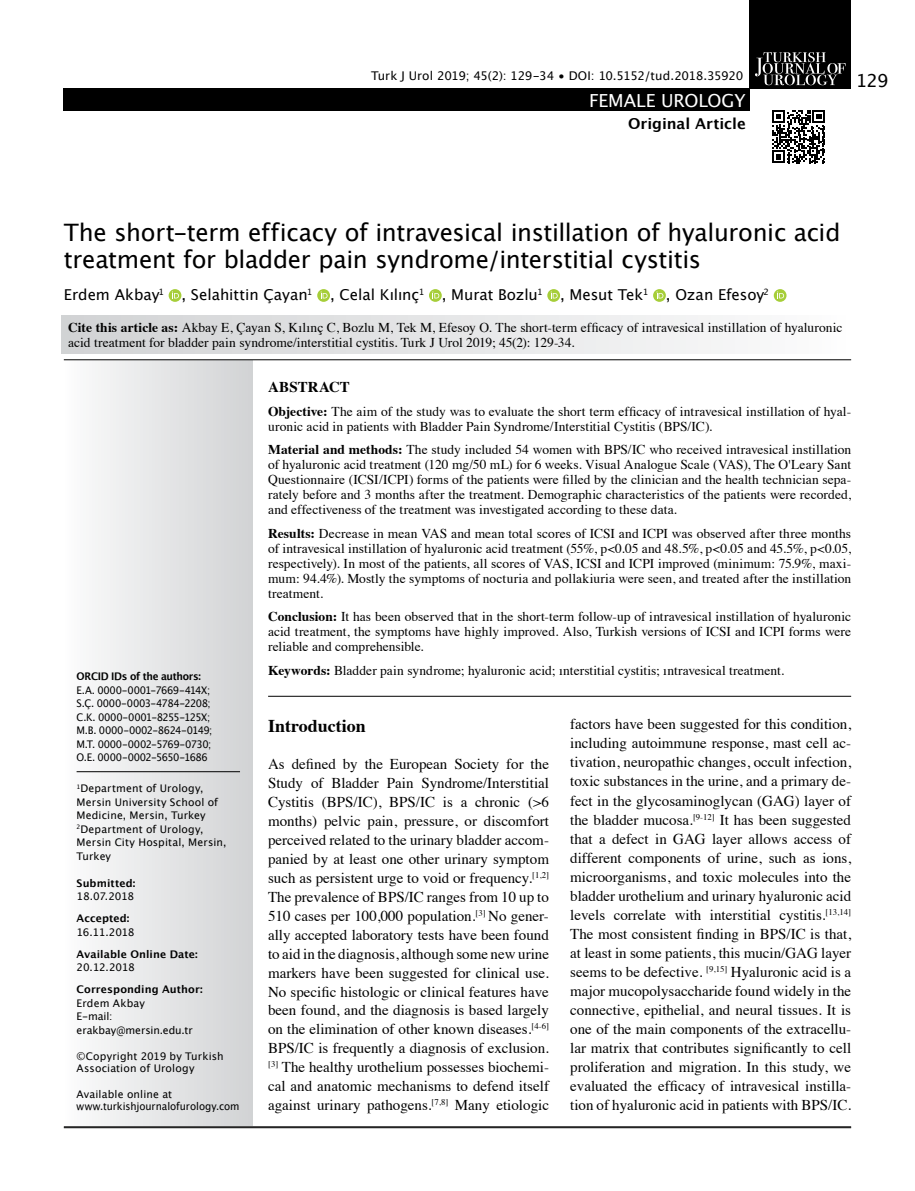
<style>
.page{position:relative;width:915px;height:1191px;background:#fff}
.page>*{position:absolute;margin:0;border:0;box-sizing:border-box;transform-origin:0 0}
.t1{font:24px/27px "Lucida Grande";letter-spacing:-.015em;color:#000}
.t2{font:18px "Lucida Grande";letter-spacing:-.005em;color:#fff}
.t3{font:700 18px "Times";color:#000}
.t4{font:18px "Lucida Grande";color:#000}
.t5{font:15px/19px "Times";color:#000;text-align:justify}
.t6{font:15px "Lucida Grande";letter-spacing:-.005em;color:#000}
.t7{font:700 15px "Lucida Grande";color:#000}
.t8{font:700 15px "Times";letter-spacing:.01em;color:#000}
.t9{font:13.5px/15px "Times";letter-spacing:.005em;color:#000;text-align:justify}
.t10{font:12px "Lucida Grande";letter-spacing:-.025em;color:#000}
.t11{font:10.5px/13.5px "Lucida Grande";color:#000}
.t12{font:10.5px/13.5px "Lucida Grande";letter-spacing:-.04em;color:#000;scale:.95 1}
.t13{font:700 10.5px "Lucida Grande";letter-spacing:.005em;color:#000}
.t14{font:700 10.5px "Lucida Grande";letter-spacing:-.03em;color:#000;scale:.95 1}
.s1{font-weight:700}
</style>
<div class="page">
<div style="left:749px;top:0;width:101px;height:89px;background:#000"></div>
<div style="left:64px;top:88px;width:685px;height:23px;background:#000"></div>
<svg style="left:755px;top:52px;width:90px;height:33px"></svg>
<svg style="left:772px;top:110px;width:53px;height:53px"></svg>
<div style="left:64px;top:360px;width:189px;height:765px;background:linear-gradient(to right,#fcfcfc,#d1d2d4)"></div>
<svg style="left:168px;top:289px;width:13px;height:13px"></svg>
<svg style="left:172px;top:291px;width:7px;height:7px"></svg>
<svg style="left:317px;top:289px;width:13px;height:13px"></svg>
<svg style="left:320px;top:291px;width:7px;height:7px"></svg>
<svg style="left:429px;top:289px;width:12px;height:13px"></svg>
<svg style="left:432px;top:291px;width:7px;height:7px"></svg>
<svg style="left:547px;top:289px;width:13px;height:13px"></svg>
<svg style="left:550px;top:291px;width:7px;height:7px"></svg>
<svg style="left:653px;top:289px;width:12px;height:13px"></svg>
<svg style="left:656px;top:291px;width:7px;height:7px"></svg>
<svg style="left:773px;top:289px;width:13px;height:13px"></svg>
<svg style="left:776px;top:291px;width:7px;height:7px"></svg>
<hr style="left:64px;top:359px;width:786px;height:1px;background:#000">
<hr style="left:64px;top:1127px;width:786px;height:1px;background:#000">
<hr style="left:64px;top:1126px;width:786px;height:1px;background:#000">
<div style="left:62px;top:316px;width:786px;height:38px;background:linear-gradient(to right,#d1d2d4,#fcfcfc)"></div>
<hr style="left:77px;top:771px;width:163px;height:1px;background:#000">
<hr style="left:268px;top:696px;width:582px;height:1px;background:#000">
<p class="t10" style="left:371px;top:69px;width:373px">Turk J Urol 2019; 45(2): 129-34 • DOI: 10.5152/tud.2018.35920</p>
<p class="t2" style="left:589px;top:90px;width:158px">FEMALE UROLOGY</p>
<p class="t7" style="left:628px;top:112px;width:119px">Original Article</p>
<p class="t4" style="left:855px;top:70px;width:34px">129</p>
<h1 class="t1" style="left:64px;top:219px;width:777px">The short-term efficacy of intravesical instillation of hyaluronic acid treatment for bladder pain syndrome/interstitial cystitis</h1>
<p class="t6" style="left:64px;top:286px;width:706px">Erdem Akbay<sup>1</sup> , Selahittin Çayan<sup>1</sup> , Celal Kılınç<sup>1</sup> , Murat Bozlu<sup>1</sup> , Mesut Tek<sup>1</sup> , Ozan Efesoy<sup>2</sup></p>
<p class="t9" style="left:68px;top:319px;width:775px"><span class="s1">Cite this article as:</span> Akbay E, Çayan S, Kılınç C, Bozlu M, Tek M, Efesoy O. The short-term efficacy of intravesical instillation of hyaluronic acid treatment for bladder pain syndrome/interstitial cystitis. Turk J Urol 2019; 45(2): 129-34.</p>
<p class="t14" style="left:77px;top:668px;width:132px">ORCID IDs of the authors:</p>
<p class="t12" style="left:77px;top:683px;width:144px">E.A. 0000-0001-7669-414X;<br>S.Ç. 0000-0003-4784-2208;<br>C.K. 0000-0001-8255-125X;<br>M.B. 0000-0002-8624-0149;<br>M.T. 0000-0002-5769-0730;<br>O.E. 0000-0002-5650-1686</p>
<p class="t11" style="left:77px;top:781px;width:151px"><sup>1</sup>Department of Urology,<br>Mersin University School of<br>Medicine, Mersin, Turkey<br><sup>2</sup>Department of Urology,<br>Mersin City Hospital, Mersin,<br>Turkey</p>
<p class="t13" style="left:77px;top:874px;width:60px">Submitted:</p>
<p class="t11" style="left:77px;top:889px;width:59px">18.07.2018</p>
<p class="t13" style="left:77px;top:909px;width:54px">Accepted:</p>
<p class="t11" style="left:77px;top:925px;width:59px">16.11.2018</p>
<p class="t13" style="left:77px;top:945px;width:123px">Available Online Date:</p>
<p class="t11" style="left:77px;top:960px;width:60px">20.12.2018</p>
<p class="t13" style="left:77px;top:980px;width:128px">Corresponding Author:</p>
<p class="t11" style="left:77px;top:996px;width:118px">Erdem Akbay<br>E-mail: erakbay@mersin.edu.tr</p>
<p class="t11" style="left:77px;top:1049px;width:148px;line-height:12.6px">©Copyright 2019 by Turkish<br>Association of Urology</p>
<p class="t11" style="left:77px;top:1087px;width:164px;line-height:12.6px">Available online at www.turkishjournalofurology.com</p>
<p class="t8" style="left:268px;top:373px;width:83px">ABSTRACT</p>
<p class="t9" style="left:268px;top:402px;width:584px"><span class="s1">Objective:</span> The aim of the study was to evaluate the short term efficacy of intravesical instillation of hyal&shy;uronic acid in patients with Bladder Pain Syndrome/Interstitial Cystitis (BPS/IC).</p>
<p class="t9" style="left:268px;top:441px;width:584px"><span class="s1">Material and methods:</span> The study included 54 women with BPS/IC who received intravesical instillation of hyaluronic acid treatment (120 mg/50 mL) for 6 weeks. Visual Analogue Scale (VAS), The O'Leary Sant Questionnaire (ICSI/ICPI) forms of the patients were filled by the clinician and the health technician sepa&shy;rately before and 3 months after the treatment. Demographic characteristics of the patients were recorded, and effectiveness of the treatment was investigated according to these data.</p>
<p class="t9" style="left:268px;top:524px;width:584px"><span class="s1">Results:</span> Decrease in mean VAS and mean total scores of ICSI and ICPI was observed after three months of intravesical instillation of hyaluronic acid treatment (55%, p&lt;0.05 and 48.5%, p&lt;0.05 and 45.5%, p&lt;0.05, respectively). In most of the patients, all scores of VAS, ICSI and ICPI improved (minimum: 75.9%, maxi&shy;mum: 94.4%). Mostly the symptoms of nocturia and pollakiuria were seen, and treated after the instillation treatment.</p>
<p class="t9" style="left:268px;top:608px;width:584px"><span class="s1">Conclusion:</span> It has been observed that in the short-term follow-up of intravesical instillation of hyaluronic acid treatment, the symptoms have highly improved. Also, Turkish versions of ICSI and ICPI forms were reliable and comprehensible.</p>
<p class="t9" style="left:268px;top:661px;width:517px"><span class="s1">Keywords:</span> Bladder pain syndrome; hyaluronic acid; ınterstitial cystitis; ıntravesical treatment.</p>
<p class="t3" style="left:268px;top:708px;width:99px">Introduction</p>
<p class="t5" style="left:268px;top:753px;width:282px">As defined by the European Society for the Study of Bladder Pain Syndrome/Interstitial Cystitis (BPS/IC), BPS/IC is a chronic (&gt;6 months) pelvic pain, pressure, or discomfort perceived related to the urinary bladder accom&shy;panied by at least one other urinary symptom such as persistent urge to void or frequency.<sup>[1,2] </sup>The prevalence of BPS/IC ranges from 10 up to 510 cases per 100,000 population.<sup>[3]</sup> No gener&shy;ally accepted laboratory tests have been found to aid in the diagnosis, although some new urine markers have been suggested for clinical use.<br>No specific histologic or clinical features have been found, and the diagnosis is based largely on the elimination of other known diseases.<sup>[4-6] </sup>BPS/IC is frequently a diagnosis of exclusion. <sup>[3]</sup> The healthy urothelium possesses biochemi&shy;cal and anatomic mechanisms to defend itself against urinary pathogens.<sup>[7,8]</sup> Many etiologic</p>
<p class="t5" style="left:570px;top:713px;width:282px">factors have been suggested for this condition, including autoimmune response, mast cell ac&shy;tivation, neuropathic changes, occult infection, toxic substances in the urine, and a primary de&shy;fect in the glycosaminoglycan (GAG) layer of the bladder mucosa.<sup>[9-12]</sup> It has been suggested that a defect in GAG layer allows access of different components of urine, such as ions, microorganisms, and toxic molecules into the bladder urothelium and urinary hyaluronic acid levels correlate with interstitial cystitis.<sup>[13,14] </sup>The most consistent finding in BPS/IC is that, at least in some patients, this mucin/GAG layer seems to be defective. <sup>[9,15]</sup> Hyaluronic acid is a major mucopolysaccharide found widely in the connective, epithelial, and neural tissues. It is one of the main components of the extracellu&shy;lar matrix that contributes significantly to cell proliferation and migration. In this study, we evaluated the efficacy of intravesical instilla&shy;tion of hyaluronic acid in patients with BPS/IC.</p>
</div>
